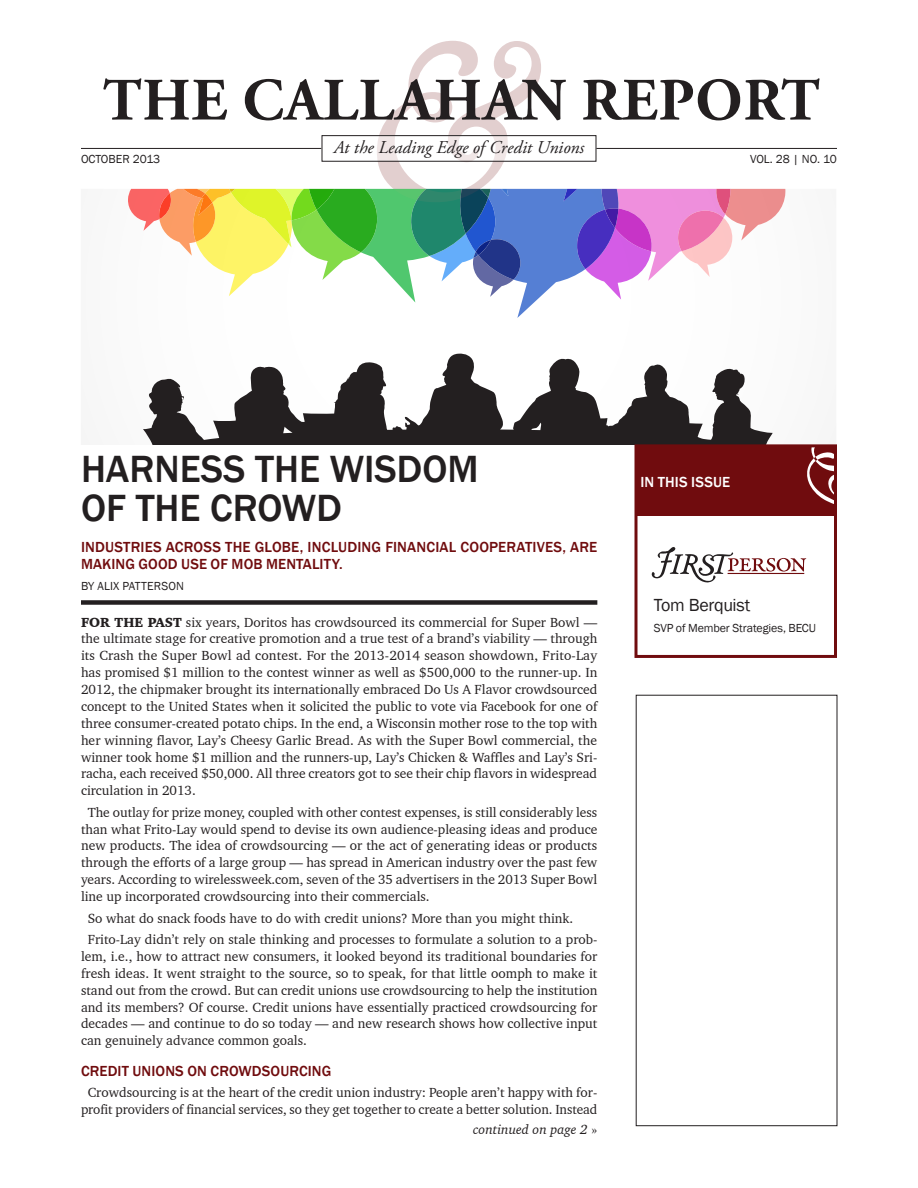
<style>
.page{position:relative;width:918px;height:1188px;background:#fff}
.page>*{position:absolute;margin:0;border:0;box-sizing:border-box;transform-origin:0 0}
.t1{font:700 60px "Adobe Garamond Pro";letter-spacing:.015em;color:#231f20}
.t2{font:500 39px "Franklin Gothic";color:#231f20}
.t3{font:italic 18px "Adobe Garamond Pro";color:#231f20}
.Byline{font:18px "Franklin Gothic";letter-spacing:-.02em;color:#231f20}
.SubHeader{font:500 15px/16.8px "Franklin Gothic";letter-spacing:.01em;color:#700c0e}
.SubHeader-2{font:500 15px "Franklin Gothic";letter-spacing:.01em;color:#fff}
.Body{font:13.5px/16.8px "Charter BT";color:#231f20;text-align:justify}
.Body-2{font:italic 13.5px "Charter BT";color:#231f20}
.Byline-2{font:12px "Franklin Gothic";letter-spacing:-.005em;color:#231f20}
.Deck{font:12px "Franklin Gothic";letter-spacing:.01em;color:#231f20}
.s1{font-weight:900}
.s2{font-family:"Minion Pro";font-style:normal}
</style>
<div class="page">
<svg style="left:143px;top:353px;width:630px;height:92px"></svg>
<div style="left:634px;top:444px;width:203px;height:214px;border:3px solid #700c0e"></div>
<svg style="left:128px;top:41px;width:657px;height:277px"></svg>
<div style="left:81px;top:600px;width:516px;height:5px;background:#231f20"></div>
<hr style="left:81px;top:148px;width:241px;height:1px;background:#231f20">
<hr style="left:596px;top:148px;width:241px;height:1px;background:#231f20">
<svg style="left:324px;top:137px;width:270px;height:23px"></svg>
<div style="left:322px;top:135px;width:274px;height:27px;border:1px solid #231f20"></div>
<div style="left:635px;top:446px;width:202px;height:70px;background:#700c0e"></div>
<svg style="left:652px;top:547px;width:154px;height:36px"></svg>
<hr style="left:728px;top:573px;width:76px;height:1px;background:#700c0e">
<p class="t1" style="left:103px;top:66px;width:718px">THE CALLAHAN REPORT</p>
<p class="t3" style="left:334px;top:137px;width:252px">At the Leading Edge of Credit Unions</p>
<p class="Byline-2" style="left:81px;top:151px;width:81px">OCTOBER 2013</p>
<p class="Byline-2" style="left:750px;top:151px;width:88px">VOL. 28 | NO. 10</p>
<p class="t2" style="left:81px;top:445px;width:399px">HARNESS THE WISDOM</p>
<p class="t2" style="left:81px;top:484px;width:262px">OF THE CROWD</p>
<p class="SubHeader" style="left:81px;top:539px;width:518px">INDUSTRIES ACROSS THE GLOBE, INCLUDING FINANCIAL COOPERATIVES, ARE<br>MAKING GOOD USE OF MOB MENTALITY.</p>
<p class="Deck" style="left:81px;top:578px;width:104px">BY ALIX PATTERSON</p>
<p class="Body" style="left:81px;top:613px;width:518px"><span class="s1">FOR THE PAST</span> six years, Doritos has crowdsourced its commercial for Super Bowl — the ultimate stage for creative promotion and a true test of a brand’s viability — through its Crash the Super Bowl ad contest. For the 2013-2014 season showdown, Frito-Lay has promised $1 million to the contest winner as well as $500,000 to the runner-up. In 2012, the chipmaker brought its internationally embraced Do Us A Flavor crowdsourced concept to the United States when it solicited the public to vote via Facebook for one of three consumer-created potato chips. In the end, a Wisconsin mother rose to the top with her winning flavor, Lay’s Cheesy Garlic Bread. As with the Super Bowl commercial, the winner took home $1 million and the runners-up, Lay’s Chicken &amp; Waffles and Lay’s Sri&shy;racha, each received $50,000. All three creators got to see their chip flavors in widespread circulation in 2013.</p>
<p class="Body" style="left:81px;top:803px;width:518px;text-indent:7px">The outlay for prize money, coupled with other contest expenses, is still considerably less than what Frito-Lay would spend to devise its own audience-pleasing ideas and produce new products. The idea of crowdsourcing — or the act of generating ideas or products through the efforts of a large group — has spread in American industry over the past few years. According to wirelessweek.com, seven of the 35 advertisers in the 2013 Super Bowl line up incorporated crowdsourcing into their commercials.</p>
<p class="Body" style="left:88px;top:909px;width:487px">So what do snack foods have to do with credit unions? More than you might think.</p>
<p class="Body" style="left:81px;top:931px;width:518px;text-indent:7px">Frito-Lay didn’t rely on stale thinking and processes to formulate a solution to a prob&shy;lem, i.e., how to attract new consumers, it looked beyond its traditional boundaries for fresh ideas. It went straight to the source, so to speak, for that little oomph to make it stand out from the crowd. But can credit unions use crowdsourcing to help the institution and its members? Of course. Credit unions have essentially practiced crowdsourcing for decades — and continue to do so today — and new research shows how collective input can genuinely advance common goals.</p>
<p class="SubHeader" style="left:81px;top:1062px;width:252px">CREDIT UNIONS ON CROWDSOURCING</p>
<p class="Body" style="left:81px;top:1084px;width:518px;text-align:center">Crowdsourcing is at the heart of the credit union industry: People aren’t happy with for&shy;profit providers of financial services, so they get together to create a better solution. Instead</p>
<p class="Body-2" style="left:473px;top:1121px;width:126px">continued on page 2 <span class="s2">»</span></p>
<p class="SubHeader-2" style="left:640px;top:472px;width:91px">IN THIS ISSUE</p>
<p class="Byline" style="left:654px;top:594px;width:98px">Tom Berquist</p>
<p class="Byline-2" style="left:654px;top:621px;width:164px">SVP of Member Strategies, BECU</p>
</div>
